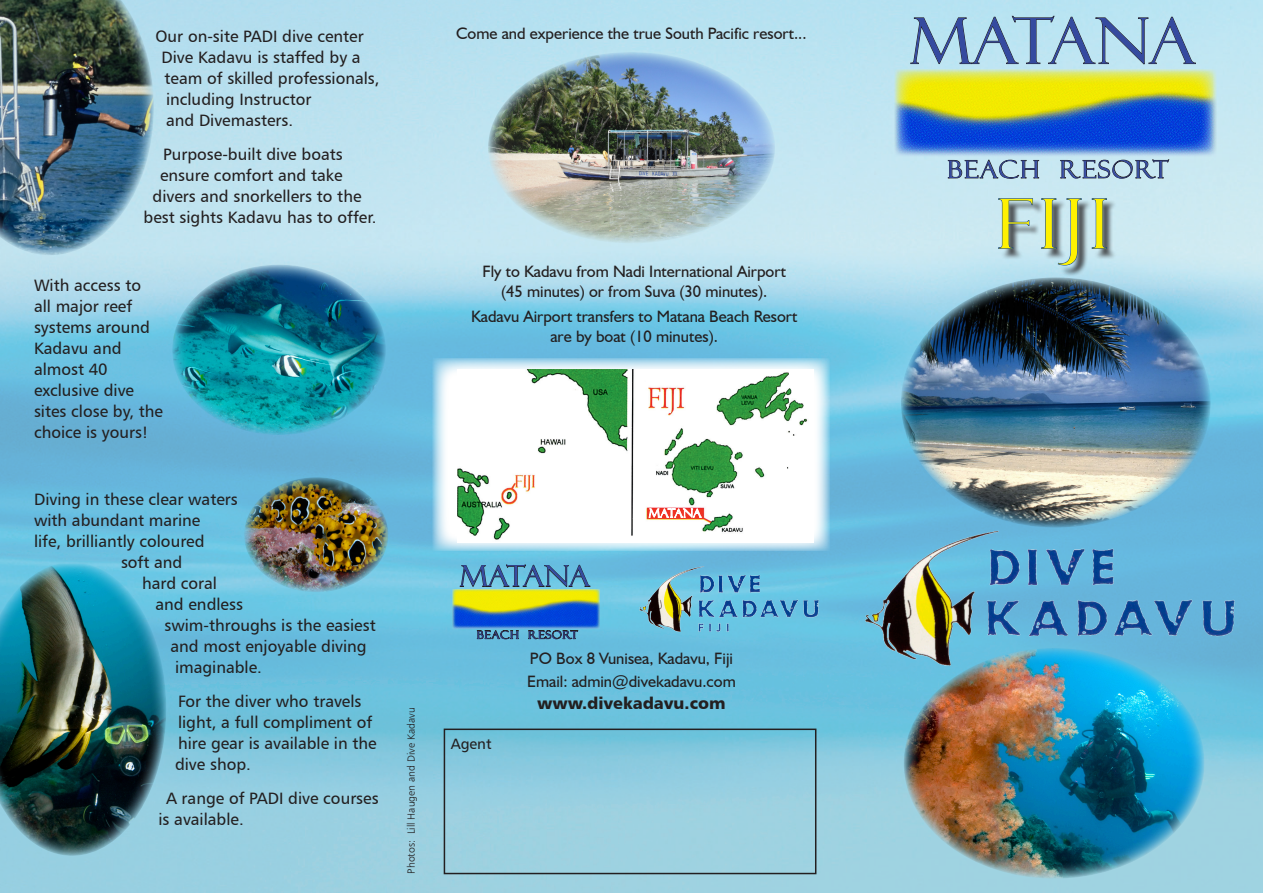
<style>
.page{position:relative;width:1263px;height:893px;background:#fff}
.page>*{position:absolute;margin:0;border:0;box-sizing:border-box;transform-origin:0 0}
.t1{font:68.85px "Felix Titling";color:#fff101;scale:1.08 1}
.t2{font:63.45px "Felix Titling";letter-spacing:-.025em;color:#354a9f;scale:1.08 1}
.t3{font:28.95px "Felix Titling";letter-spacing:-.025em;color:#354a9f;scale:1.08 1}
.t4{font:24.3px "Felix Titling";letter-spacing:.06em;color:#354a9f;scale:1.08 1}
.t5{font:16.5px/21px "Humanist 777 BT Roman B";color:#231f20}
.t6{font:16.5px/19.8px "Humanist 521 BT";color:#231f20;text-align:center}
.t7{font:16.5px "Humanist 777 BT Black B";color:#231f20}
.t8{font:15px "Humanist 777 BT Roman B";color:#231f20}
.t9{font:11.1px "Felix Titling";letter-spacing:.06em;color:#354a9f;scale:1.08 1}
.t10{font:10.5px "Humanist 777 BT Light B";color:#231f20}
</style>
<div class="page">
<img style="left:0;top:0;width:1263px;height:893px">
<img style="left:855px;top:526px;width:393px;height:162px">
<img style="left:895px;top:69px;width:321px;height:87px">
<svg style="left:910px;top:15px;width:286px;height:51px;background:#aacedb"></svg>
<svg style="left:947px;top:156px;width:92px;height:23px;background:#a2bac2"></svg>
<svg style="left:1060px;top:156px;width:110px;height:23px;background:#a3bbc3"></svg>
<img style="left:901px;top:277px;width:310px;height:251px">
<img style="left:904px;top:648px;width:300px;height:231px">
<div style="left:444px;top:729px;width:372px;height:145px;border:2px solid #231f20"></div>
<svg style="left:433px;top:358px;width:397px;height:193px"></svg>
<img style="left:172px;top:265px;width:214px;height:170px">
<img style="left:0;top:563px;width:166px;height:293px">
<img style="left:0;top:0;width:154px;height:255px">
<img style="left:244px;top:477px;width:144px;height:115px">
<img style="left:488px;top:52px;width:287px;height:191px">
<img style="left:457px;top:370px;width:356px;height:172px">
<img style="left:453px;top:589px;width:147px;height:40px">
<svg style="left:460px;top:564px;width:130px;height:27px;background:#66a6b2"></svg>
<svg style="left:477px;top:629px;width:42px;height:10px"></svg>
<svg style="left:528px;top:629px;width:50px;height:10px"></svg>
<svg style="left:649px;top:508px;width:53px;height:11px"></svg>
<img style="left:635px;top:564px;width:190px;height:79px">
<div style="left:1000px;top:200px;width:117px;height:76px;background:#231f20;opacity:.75"></div>
<svg style="left:998px;top:198px;width:35px;height:51px;background:#97b2c3"></svg>
<svg style="left:1041px;top:198px;width:41px;height:68px;background:#97b2c1"></svg>
<svg style="left:1091px;top:198px;width:16px;height:51px"></svg>
<p class="t5" style="left:162px;top:26px;width:220px;text-indent:-6px">Our on-site PADI dive center<br>Dive Kadavu is staffed by a team of skilled professionals, including Instructor<br>and Divemasters.</p>
<p class="t5" style="left:163px;top:144px;width:181px">Purpose-built dive boats</p>
<p class="t5" style="left:160px;top:165px;width:184px">ensure comfort and take</p>
<p class="t5" style="left:153px;top:186px;width:210px">divers and snorkellers to the</p>
<p class="t5" style="left:144px;top:207px;width:235px">best sights Kadavu has to offer.</p>
<p class="t5" style="left:34px;top:274px;width:131px">With access to<br>all major reef systems around<br>Kadavu and almost 40 exclusive dive sites close by, the choice is yours!</p>
<p class="t5" style="left:34px;top:489px;width:205px">Diving in these clear waters</p>
<p class="t5" style="left:34px;top:510px;width:168px">with abundant marine</p>
<p class="t5" style="left:34px;top:531px;width:172px">life, brilliantly coloured</p>
<p class="t5" style="left:121px;top:552px;width:63px">soft and</p>
<p class="t5" style="left:142px;top:573px;width:77px">hard coral</p>
<p class="t5" style="left:156px;top:594px;width:89px">and endless</p>
<p class="t5" style="left:165px;top:615px;width:213px">swim-throughs is the easiest</p>
<p class="t5" style="left:171px;top:636px;width:198px">and most enjoyable diving</p>
<p class="t5" style="left:175px;top:657px;width:88px">imaginable.</p>
<p class="t5" style="left:175px;top:690px;width:203px">For the diver who travels light, a full compliment of hire gear is available in the dive shop.</p>
<p class="t5" style="left:159px;top:787px;width:222px;text-indent:8px">A range of PADI dive courses is available.</p>
<p class="t10" style="left:405px;top:873px;width:168px;rotate:-90deg">Photos: Lill Haugen and Dive Kadavu</p>
<p class="t6" style="left:456px;top:24px;width:352px">Come and experience the true South Pacific resort...</p>
<p class="t6" style="left:482px;top:261px;width:305px">Fly to Kadavu from Nadi International Airport (45 minutes) or from Suva (30 minutes).</p>
<p class="t6" style="left:471px;top:307px;width:328px">Kadavu Airport transfers to Matana Beach Resort are by boat (10 minutes).</p>
<p class="t3" style="left:460px;top:559px;width:122px">MATANA</p>
<p class="t9" style="left:477px;top:628px;width:95px">BEACH RESORT</p>
<p class="t8" style="left:451px;top:735px;width:42px">Agent</p>
<p class="t6" style="left:530px;top:648px;width:204px">PO Box 8 Vunisea, Kadavu, Fiji</p>
<p class="t6" style="left:527px;top:671px;width:210px">Email: admin@divekadavu.com</p>
<p class="t7" style="left:537px;top:693px;width:190px">www.divekadavu.com</p>
<p class="t2" style="left:911px;top:5px;width:265px">MATANA</p>
<p class="t4" style="left:947px;top:155px;width:206px">BEACH RESORT</p>
<p class="t1" style="left:996px;top:184px;width:106px">Fiji</p>
</div>
